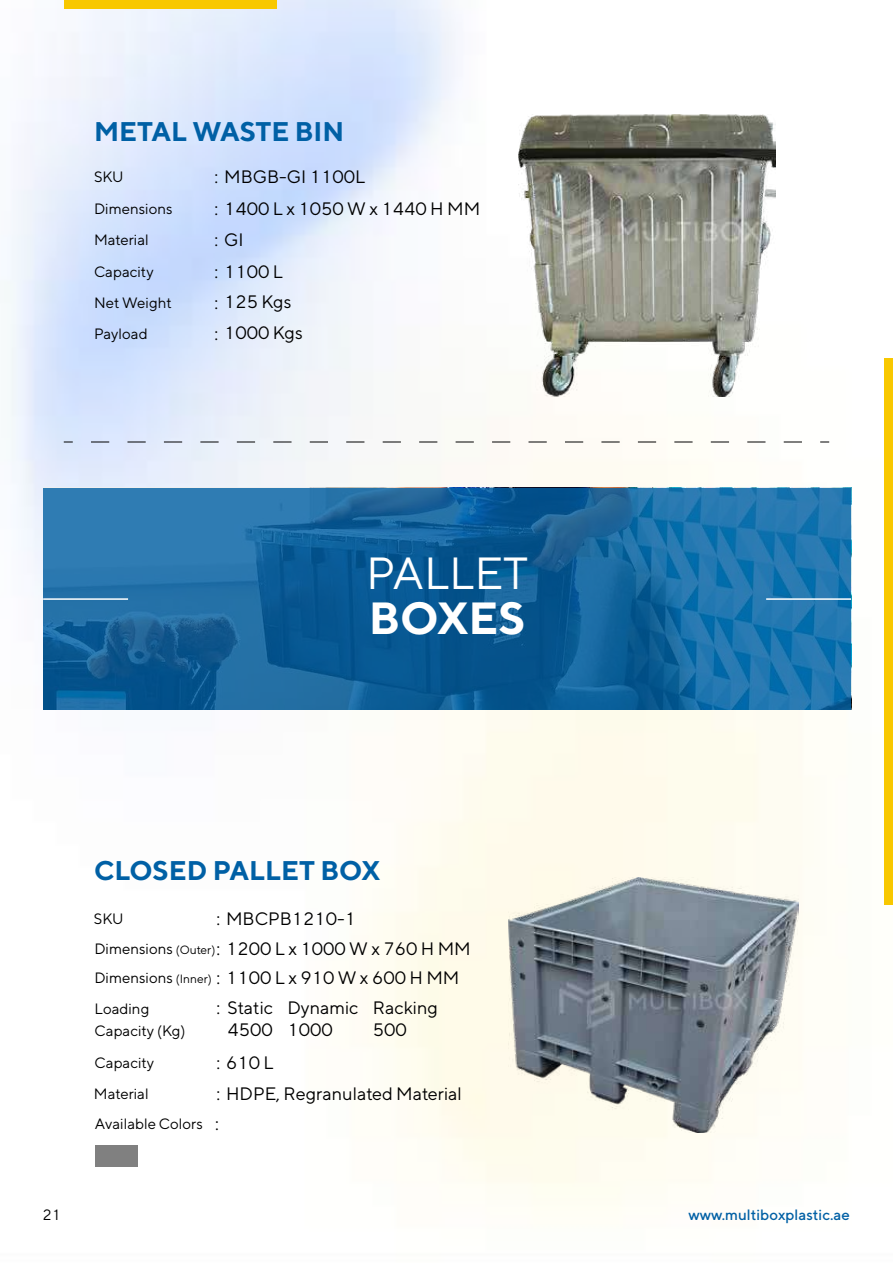
<style>
.page{position:relative;width:893px;height:1263px;background:#fff}
.page>*{position:absolute;margin:0;border:0;box-sizing:border-box;transform-origin:0 0}
.t1{font:45px "TT Norms";color:#fff}
.t2{font:700 45px "TT Norms";color:#fff}
.t3{font:700 27px "TT Norms";color:#0060a5}
.t4{font:18px/22.5px "TT Norms";color:#000}
.t5{font:15px/31.5px "TT Norms";color:#000}
.t6{font:500 15px "TT Norms";color:#0060a5}
.s1{font-size:12px}
.s2{font-size:15px}
.s3{font-size:18px}
</style>
<div class="page">
<img style="left:4px;top:0;width:881px;height:1211px">
<div style="left:885px;top:358px;width:8px;height:547px;background:#f8c800"></div>
<div style="left:64px;top:0;width:212px;height:8px;background:#f8c800"></div>
<svg style="left:91px;top:442px;width:720px;height:1px"></svg>
<svg style="left:43px;top:488px;width:808px;height:222px;background:#17679f"></svg>
<hr style="left:766px;top:598px;width:85px;height:2px;background:#fff">
<hr style="left:43px;top:598px;width:85px;height:2px;background:#fff">
<div style="left:95px;top:1145px;width:43px;height:21px;background:#808080"></div>
<img style="left:518px;top:115px;width:258px;height:282px">
<img style="left:508px;top:877px;width:290px;height:256px">
<h2 class="t3" style="left:94px;top:114px;width:252px">METAL WASTE BIN</h2>
<p class="t5" style="left:94px;top:161px;width:31px">SKU</p>
<p class="t5" style="left:94px;top:192px;width:80px">Dimensions<br>Material<br>Capacity<br>Net Weight</p>
<p class="t4" style="left:215px;top:165px;width:152px">: MBGB-GI 1100L</p>
<p class="t4" style="left:215px;top:192px;width:267px;line-height:31.2px">: 1400 L x 1050 W x 1440 H MM : GI<br>: 1100 L<br>: 125 Kgs</p>
<p class="t5" style="left:94px;top:318px;width:55px">Payload</p>
<p class="t4" style="left:215px;top:321px;width:90px">: 1000 Kgs</p>
<h1 class="t1" style="left:366px;top:546px;width:164px">PALLET</h1>
<h1 class="t2" style="left:369px;top:590px;width:158px">BOXES</h1>
<h2 class="t3" style="left:94px;top:853px;width:288px">CLOSED PALLET BOX</h2>
<p class="t5" style="left:94px;top:903px;width:31px">SKU</p>
<p class="t4" style="left:217px;top:907px;width:141px">: MBCPB1210-1</p>
<p class="t4" style="left:217px;top:937px;width:256px">: 1200 L x 1000 W x 760 H MM</p>
<p class="t5" style="left:94px;top:933px;width:123px">Dimensions <span class="s1">(Outer)</span></p>
<p class="t4" style="left:94px;top:966px;width:367px"><span class="s2">Dimensions</span> <span class="s1">(Inner)</span> : 1100 L x 910 W x 600 H MM</p>
<p class="t5" style="left:95px;top:997px;width:93px;line-height:22.5px">Loading<br>Capacity (Kg)</p>
<p class="t5" style="left:95px;top:1046px;width:61px">Capacity</p>
<p class="t4" style="left:217px;top:996px;width:58px;text-align:right">: Static<br>4500</p>
<p class="t4" style="left:287px;top:996px;width:73px">Dynamic<br>1000</p>
<p class="t4" style="left:373px;top:996px;width:66px">Racking<br>500</p>
<p class="t4" style="left:217px;top:1051px;width:59px">: 610 L</p>
<p class="t5" style="left:94px;top:1077px;width:56px">Material</p>
<p class="t4" style="left:217px;top:1082px;width:247px">: HDPE, Regranulated Material</p>
<p class="t5" style="left:95px;top:1108px;width:125px">Available Colors <span class="s3">:</span></p>
<p class="t5" style="left:42px;top:1199px;width:20px">21</p>
<p class="t6" style="left:688px;top:1206px;width:163px">www.multiboxplastic.ae</p>
</div>
